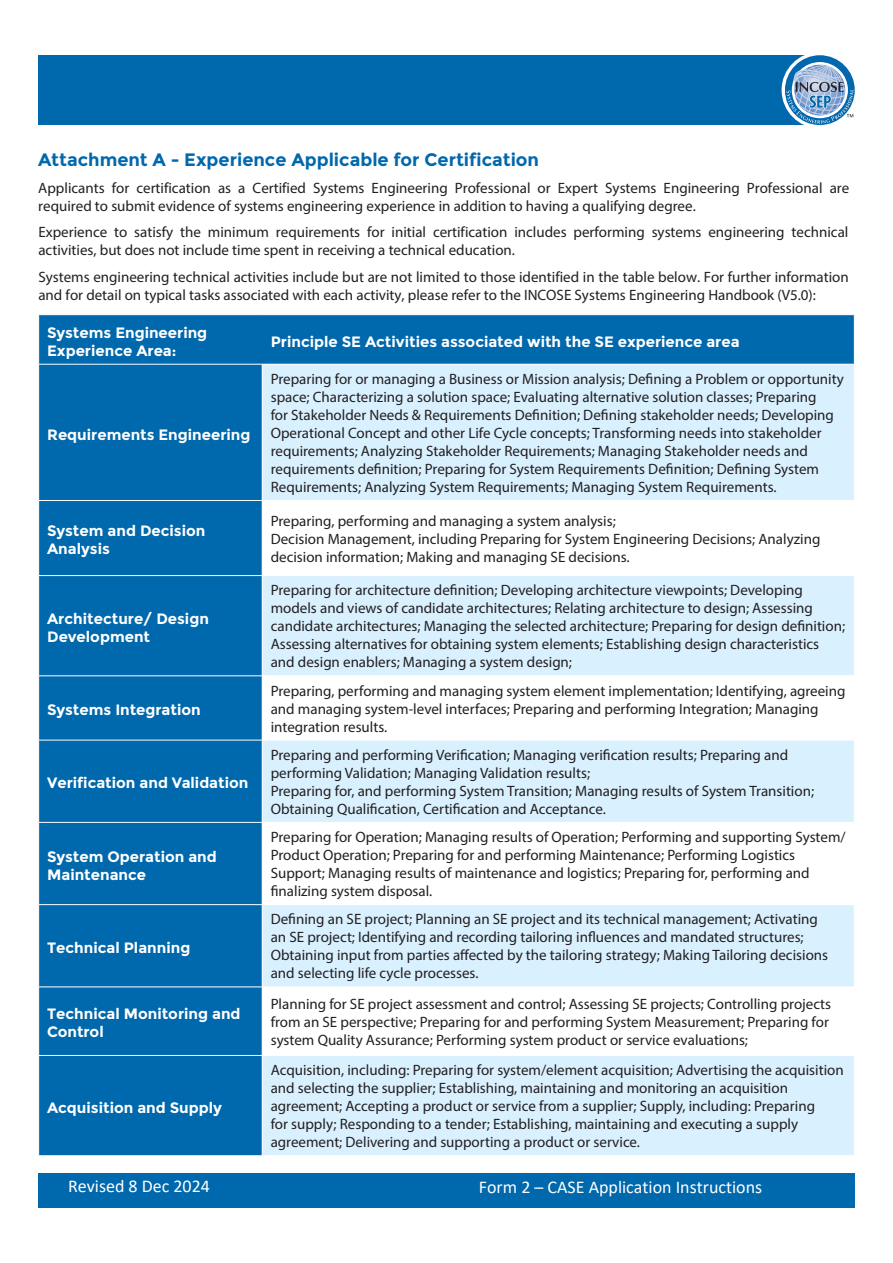
<style>
.page{position:relative;width:893px;height:1263px;background:#fff}
.page>*{position:absolute;margin:0;border:0;box-sizing:border-box;transform-origin:0 0}
.t1{font:18px "Calibri";color:#fff}
.header1{font:700 18px "Montserrat";color:#0068ad}
.body{font:15px/18px "Myriad Pro";color:#231f20}
.t2{font:700 15px/18px "Montserrat";color:#fff}
</style>
<div class="page">
<div style="left:38px;top:55px;width:782px;height:70px;background:#0068ad"></div>
<div style="left:782px;top:52px;width:76px;height:76px;background:#fff;border-radius:50%"></div>
<svg style="left:785px;top:55px;width:70px;height:70px"></svg>
<div style="left:38px;top:1174px;width:817px;height:34px;background:#0068ad"></div>
<div style="left:39px;top:315px;width:815px;height:840px;background:#0068ad"></div>
<div style="left:263px;top:365px;width:591px;height:790px;background:#d9f0ff"></div>
<svg style="left:263px;top:501px;width:591px;height:554px"></svg>
<hr style="left:262px;top:364px;width:593px;height:1px;background:#fff">
<hr style="left:262px;top:365px;width:1px;height:135px;background:#fff">
<hr style="left:38px;top:500px;width:224px;height:1px;background:#fff">
<hr style="left:262px;top:500px;width:593px;height:1px;background:#fff">
<hr style="left:262px;top:501px;width:1px;height:74px;background:#fff">
<hr style="left:38px;top:575px;width:224px;height:1px;background:#fff">
<hr style="left:262px;top:575px;width:593px;height:1px;background:#fff">
<hr style="left:262px;top:576px;width:1px;height:99px;background:#fff">
<hr style="left:38px;top:675px;width:224px;height:1px;background:#fff">
<hr style="left:262px;top:675px;width:593px;height:1px;background:#fff">
<hr style="left:262px;top:676px;width:1px;height:64px;background:#fff">
<hr style="left:38px;top:740px;width:224px;height:1px;background:#fff">
<hr style="left:262px;top:740px;width:593px;height:1px;background:#fff">
<hr style="left:262px;top:740px;width:1px;height:82px;background:#fff">
<hr style="left:38px;top:822px;width:224px;height:1px;background:#fff">
<hr style="left:262px;top:822px;width:593px;height:1px;background:#fff">
<hr style="left:262px;top:823px;width:1px;height:81px;background:#fff">
<hr style="left:38px;top:904px;width:224px;height:1px;background:#fff">
<hr style="left:262px;top:904px;width:593px;height:1px;background:#fff">
<hr style="left:262px;top:905px;width:1px;height:81px;background:#fff">
<hr style="left:38px;top:986px;width:224px;height:1px;background:#fff">
<hr style="left:262px;top:986px;width:593px;height:1px;background:#fff">
<hr style="left:262px;top:987px;width:1px;height:68px;background:#fff">
<hr style="left:38px;top:1055px;width:224px;height:1px;background:#fff">
<hr style="left:262px;top:1055px;width:593px;height:1px;background:#fff">
<hr style="left:262px;top:1056px;width:1px;height:99px;background:#fff">
<hr style="left:38px;top:364px;width:224px;height:1px;background:#fff">
<p class="header1" style="left:38px;top:149px;width:502px">Attachment A - Experience Applicable for Certification</p>
<p class="body" style="left:38px;top:178px;width:812px">Applicants for certification as a Certified Systems Engineering Professional or Expert Systems Engineering Professional are required to submit evidence of systems engineering experience in addition to having a qualifying degree.</p>
<p class="body" style="left:38px;top:223px;width:811px">Experience to satisfy the minimum requirements for initial certification includes performing systems engineering technical activities, but does not include time spent in receiving a technical education.</p>
<p class="body" style="left:38px;top:267px;width:812px">Systems engineering technical activities include but are not limited to those identified in the table below. For further information and for detail on typical tasks associated with each activity, please refer to the INCOSE Systems Engineering Handbook (V5.0):</p>
<p class="t2" style="left:47px;top:323px;width:162px">Systems Engineering<br>Experience Area:</p>
<p class="t2" style="left:271px;top:332px;width:470px">Principle SE Activities associated with the SE experience area</p>
<p class="t2" style="left:47px;top:425px;width:205px">Requirements Engineering</p>
<p class="t2" style="left:47px;top:522px;width:160px">System and Decision<br>Analysis</p>
<p class="t2" style="left:47px;top:610px;width:163px">Architecture/ Design<br>Development</p>
<p class="t2" style="left:47px;top:701px;width:155px">Systems Integration</p>
<p class="t2" style="left:47px;top:774px;width:203px">Verification and Validation</p>
<p class="t2" style="left:47px;top:847px;width:171px">System Operation and<br>Maintenance</p>
<p class="t2" style="left:47px;top:939px;width:145px">Technical Planning</p>
<p class="body" style="left:271px;top:370px;width:575px">Preparing for or managing a Business or Mission analysis; Defining a Problem or opportunity space; Characterizing a solution space; Evaluating alternative solution classes; Preparing<br>for Stakeholder Needs &amp; Requirements Definition; Defining stakeholder needs; Developing Operational Concept and other Life Cycle concepts; Transforming needs into stakeholder requirements; Analyzing Stakeholder Requirements; Managing Stakeholder needs and requirements definition; Preparing for System Requirements Definition; Defining System Requirements; Analyzing System Requirements; Managing System Requirements.</p>
<p class="body" style="left:271px;top:511px;width:347px">Preparing, performing and managing a system analysis;</p>
<p class="body" style="left:271px;top:529px;width:551px">Decision Management, including Preparing for System Engineering Decisions; Analyzing decision information; Making and managing SE decisions.</p>
<p class="body" style="left:271px;top:581px;width:576px">Preparing for architecture definition; Developing architecture viewpoints; Developing models and views of candidate architectures; Relating architecture to design; Assessing candidate architectures; Managing the selected architecture; Preparing for design definition; Assessing alternatives for obtaining system elements; Establishing design characteristics and design enablers; Managing a system design;</p>
<p class="body" style="left:271px;top:681px;width:576px">Preparing, performing and managing system element implementation; Identifying, agreeing and managing system-level interfaces; Preparing and performing Integration; Managing integration results.</p>
<p class="body" style="left:271px;top:745px;width:519px">Preparing and performing Verification; Managing verification results; Preparing and performing Validation; Managing Validation results;</p>
<p class="body" style="left:271px;top:781px;width:545px">Preparing for, and performing System Transition; Managing results of System Transition;<br>Obtaining Qualification, Certification and Acceptance.</p>
<p class="body" style="left:271px;top:828px;width:576px">Preparing for Operation; Managing results of Operation; Performing and supporting System/ Product Operation; Preparing for and performing Maintenance; Performing Logistics Support; Managing results of maintenance and logistics; Preparing for, performing and finalizing system disposal.</p>
<p class="body" style="left:271px;top:910px;width:559px">Defining an SE project; Planning an SE project and its technical management; Activating an SE project; Identifying and recording tailoring influences and mandated structures; Obtaining input from parties affected by the tailoring strategy; Making Tailoring decisions and selecting life cycle processes.</p>
<p class="t2" style="left:47px;top:1005px;width:195px">Technical Monitoring and<br>Control</p>
<p class="body" style="left:271px;top:994px;width:562px">Planning for SE project assessment and control; Assessing SE projects; Controlling projects from an SE perspective; Preparing for and performing System Measurement; Preparing for system Quality Assurance; Performing system product or service evaluations;</p>
<p class="t2" style="left:47px;top:1098px;width:176px">Acquisition and Supply</p>
<p class="body" style="left:271px;top:1061px;width:575px">Acquisition, including: Preparing for system/element acquisition; Advertising the acquisition and selecting the supplier; Establishing, maintaining and monitoring an acquisition agreement; Accepting a product or service from a supplier; Supply, including: Preparing<br>for supply; Responding to a tender; Establishing, maintaining and executing a supply agreement; Delivering and supporting a product or service.</p>
<p class="t1" style="left:68px;top:1174px;width:143px">Revised 8 Dec 2024</p>
<p class="t1" style="left:479px;top:1174px;width:285px">Form 2 – CASE Application Instructions</p>
</div>
